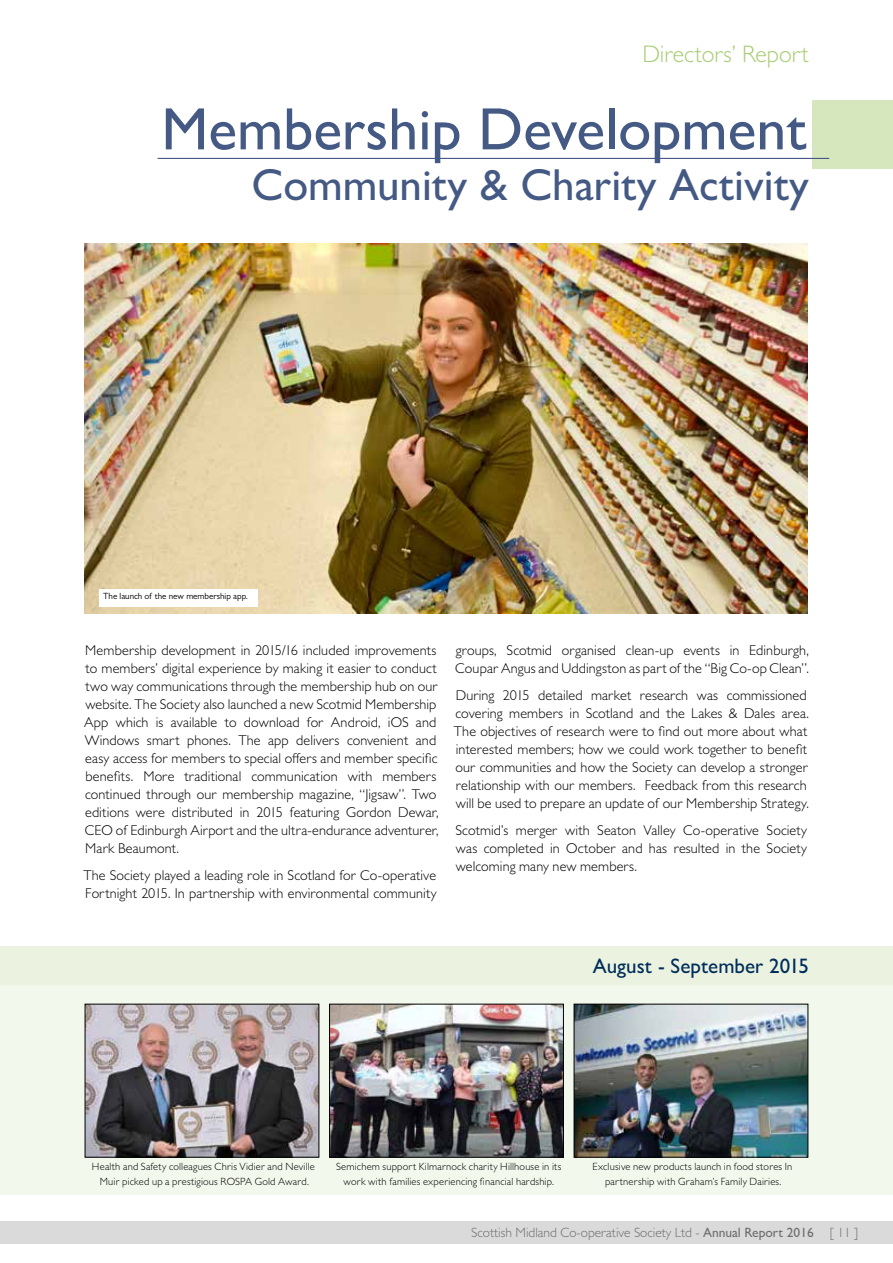
<style>
.page{position:relative;width:893px;height:1263px;background:#fff}
.page>*{position:absolute;margin:0;border:0;box-sizing:border-box;transform-origin:0 0}
.t1{font:500 60px "Gill Sans MT Pro";color:#445983}
.t2{font:500 45px "Gill Sans MT Pro";color:#445983}
.t3{font:300 24px "Gill Sans MT Pro";color:#a8cd74}
.t4{font:500 21px "Gill Sans MT Pro";color:#002d5a}
.t5{font:300 14.25px/18px "Gill Sans MT Pro";letter-spacing:.01em;color:#000}
.t6{font:300 13.5px "Gill Sans MT Pro";color:#706f6f}
.t7{font:300 10.5px/15px "Gill Sans MT Pro";letter-spacing:.015em;color:#000;text-align:center}
.t8{font:9px "Gill Sans MT Pro";color:#000}
.s1{font-weight:500}
</style>
<div class="page">
<div style="left:0;top:1221px;width:893px;height:23px;background:#dadada"></div>
<div style="left:0;top:946px;width:893px;height:249px;background:#f3f8ed"></div>
<div style="left:0;top:946px;width:893px;height:38px;background:#ebf3e0"></div>
<div style="left:812px;top:100px;width:81px;height:68px;background:#d6e7be"></div>
<hr style="left:158px;top:158px;width:671px;height:1px;background:#445983">
<img style="left:85px;top:244px;width:722px;height:370px">
<img style="left:87px;top:1006px;width:230px;height:149px">
<div style="left:85px;top:1004px;width:234px;height:153px;border:1px solid #000"></div>
<img style="left:331px;top:1006px;width:231px;height:149px">
<div style="left:329px;top:1004px;width:235px;height:153px;border:1px solid #000"></div>
<img style="left:576px;top:1006px;width:230px;height:149px">
<div style="left:574px;top:1004px;width:234px;height:153px;border:1px solid #000"></div>
<div style="left:99px;top:589px;width:158px;height:17px;background:#fff"></div>
<h3 class="t3" style="left:642px;top:39px;width:168px">Directors’ Report</h3>
<h1 class="t1" style="left:161px;top:93px;width:647px">Membership Development</h1>
<h2 class="t2" style="left:251px;top:158px;width:559px">Community &amp; Charity Activity</h2>
<p class="t8" style="left:103px;top:591px;width:146px">The launch of the new membership app.</p>
<p class="t5" style="left:84px;top:640px;width:356px">Membership development in 2015/16 included improvements to members’ digital experience by making it easier to conduct two way communications through the membership hub on our website. The Society also launched a new Scotmid Membership App which is available to download for Android, iOS and Windows smart phones. The app delivers convenient and easy access for members to special offers and member specific benefits. More traditional communication with members continued through our membership magazine, “Jigsaw”. Two editions were distributed in 2015 featuring Gordon Dewar, CEO of Edinburgh Airport and the ultra-endurance adventurer, Mark Beaumont.</p>
<p class="t5" style="left:84px;top:865px;width:355px">The Society played a leading role in Scotland for Co-operative<br>Fortnight 2015. In partnership with environmental community</p>
<p class="t5" style="left:455px;top:640px;width:355px">groups, Scotmid organised clean-up events in Edinburgh,<br>Coupar Angus and Uddingston as part of the “Big Co-op Clean”.</p>
<p class="t5" style="left:454px;top:685px;width:356px">During 2015 detailed market research was commissioned covering members in Scotland and the Lakes &amp; Dales area.<br>The objectives of research were to find out more about what interested members; how we could work together to benefit our communities and how the Society can develop a stronger relationship with our members. Feedback from this research will be used to prepare an update of our Membership Strategy.</p>
<p class="t5" style="left:456px;top:820px;width:353px;text-align:justify">Scotmid’s merger with Seaton Valley Co-operative Society was completed in October and has resulted in the Society welcoming many new members.</p>
<h3 class="t4" style="left:593px;top:954px;width:218px">August - September 2015</h3>
<p class="t7" style="left:92px;top:1159px;width:224px">Health and Safety colleagues Chris Vidier and Neville<br>Muir picked up a prestigious ROSPA Gold Award.</p>
<p class="t7" style="left:336px;top:1159px;width:227px">Semichem support Kilmarnock charity Hillhouse in its work with families experiencing financial hardship.</p>
<p class="t7" style="left:593px;top:1159px;width:201px">Exclusive new products launch in food stores In partnership with Graham’s Family Dairies.</p>
<p class="t6" style="left:471px;top:1224px;width:389px">Scottish Midland Co-operative Society Ltd - <span class="s1">Annual Report 2016</span> [ 11 ]</p>
</div>
